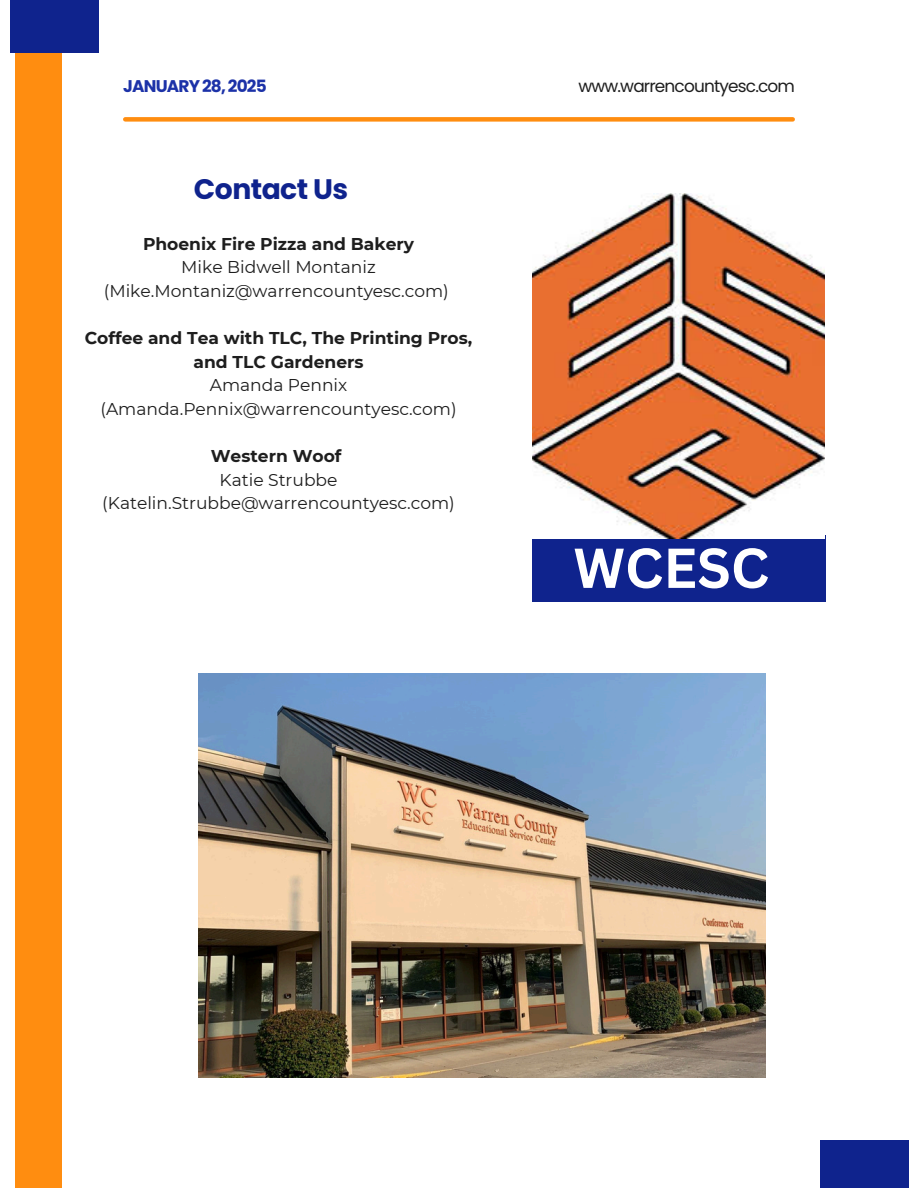
<style>
.page{position:relative;width:918px;height:1188px;background:#fff}
.page>*{position:absolute;margin:0;border:0;box-sizing:border-box;transform-origin:0 0}
.t1{font:700 54.9px "Canva Sans";color:#fff}
.t2{font:700 28.2px "Poppins";letter-spacing:-.02em;color:#0f238d}
.t3{font:17.1px/23.7px "Montserrat";color:#1e1e1e;text-align:center}
.t4{font:700 17.1px/23.7px "Montserrat";color:#1e1e1e;text-align:center}
.t5{font:16.95px "Poppins";letter-spacing:-.05em;color:#1e1e1e}
.t6{font:700 16.95px "Poppins";letter-spacing:-.05em;color:#1c32a8}
</style>
<div class="page">
<div style="left:16px;top:0;width:46px;height:1188px;background:#ff8d10"></div>
<div style="left:10px;top:0;width:88px;height:53px;background:#0f238d"></div>
<div style="left:820px;top:1140px;width:89px;height:48px;background:#0f238d"></div>
<div style="left:532px;top:535px;width:294px;height:67px;background:#0f238d"></div>
<img style="left:532px;top:194px;width:293px;height:344px">
<div style="left:125px;top:117px;width:668px;height:5px;background:#ff8d10"></div>
<img style="left:198px;top:674px;width:567px;height:404px">
<h3 class="t6" style="left:123px;top:75px;width:145px">JANUARY 28, 2025</h3>
<p class="t5" style="left:578px;top:75px;width:218px">www.warrencountyesc.com</p>
<h2 class="t2" style="left:194px;top:169px;width:156px">Contact Us</h2>
<p class="t4" style="left:143px;top:232px;width:273px">Phoenix Fire Pizza and Bakery</p>
<p class="t3" style="left:104px;top:255px;width:347px">Mike Bidwell Montaniz (Mike.Montaniz@warrencountyesc.com)</p>
<p class="t4" style="left:85px;top:326px;width:389px">Coffee and Tea with TLC, The Printing Pros, and TLC Gardeners</p>
<p class="t3" style="left:100px;top:373px;width:358px">Amanda Pennix (Amanda.Pennix@warrencountyesc.com)</p>
<p class="t4" style="left:211px;top:444px;width:132px">Western Woof</p>
<p class="t3" style="left:102px;top:468px;width:354px">Katie Strubbe (Katelin.Strubbe@warrencountyesc.com)</p>
<p class="t1" style="left:574px;top:529px;width:197px">WCESC</p>
</div>
